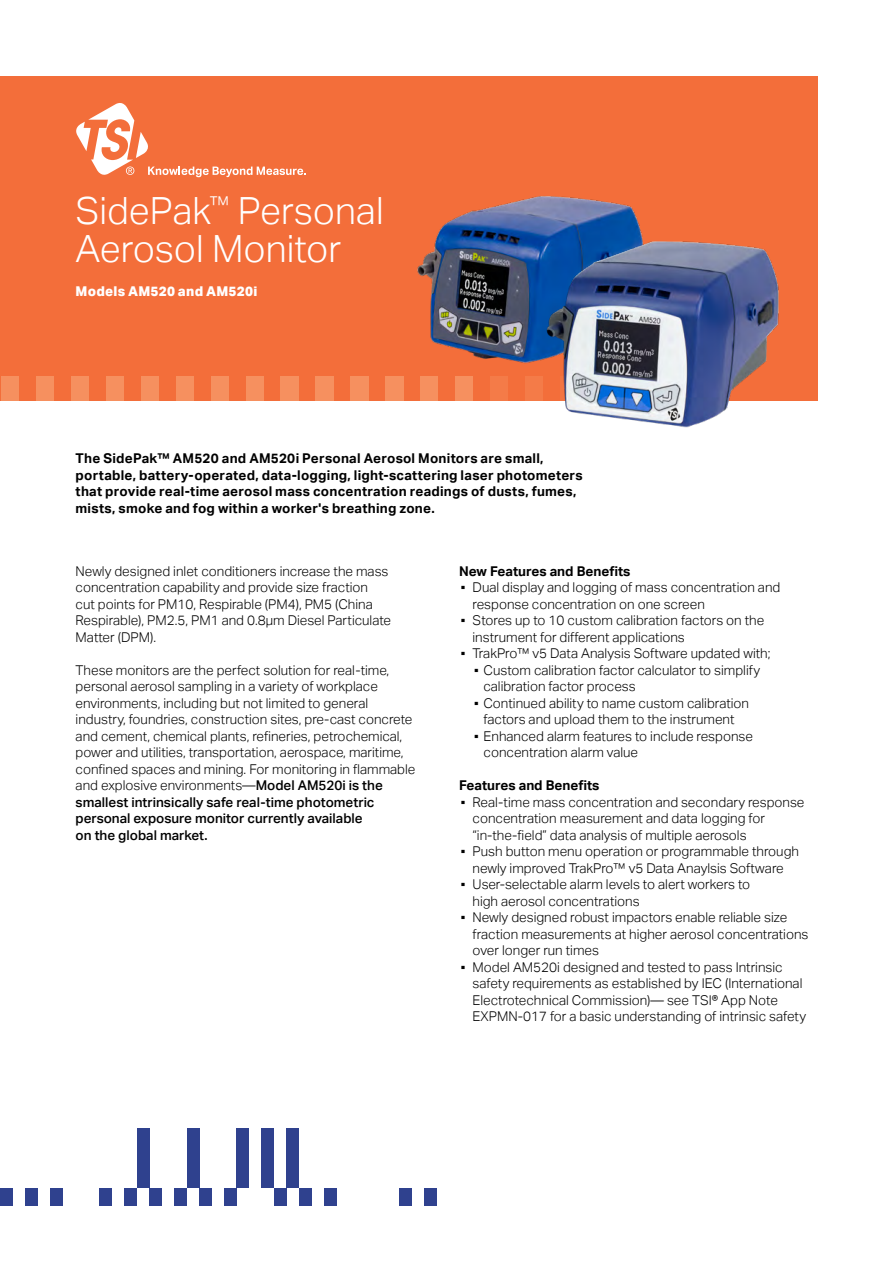
<style>
.page{position:relative;width:893px;height:1263px;background:#fff}
.page>*{position:absolute;margin:0;border:0;box-sizing:border-box;transform-origin:0 0}
.t1{font:300 37.5px/37.5px "Aktiv Grotesk";color:#fff}
.t2{font:300 13.5px/16.5px "Aktiv Grotesk";color:#000}
.t3{font:700 13.5px/16.5px "Aktiv Grotesk";letter-spacing:.015em;color:#000}
.t4{font:800 13.5px "Aktiv Grotesk";letter-spacing:.02em;color:#fff}
.s1{font-weight:500}
.s2{font-weight:400}
</style>
<div class="page">
<div style="left:0;top:76px;width:817px;height:324px;background:#f36e3a"></div>
<div style="left:2px;top:376px;width:17px;height:25px;background:#f6905f"></div>
<div style="left:36px;top:376px;width:18px;height:25px;background:#f6905f"></div>
<div style="left:71px;top:376px;width:18px;height:25px;background:#f6905f"></div>
<div style="left:141px;top:376px;width:18px;height:25px;background:#f6905f"></div>
<div style="left:176px;top:376px;width:18px;height:25px;background:#f6905f"></div>
<div style="left:211px;top:376px;width:18px;height:25px;background:#f6905f"></div>
<div style="left:246px;top:376px;width:18px;height:25px;background:#f6905f"></div>
<div style="left:106px;top:376px;width:18px;height:25px;background:#f6905f"></div>
<div style="left:281px;top:376px;width:17px;height:25px;background:#f6905f"></div>
<div style="left:315px;top:376px;width:18px;height:25px;background:#f6905f"></div>
<div style="left:350px;top:376px;width:18px;height:25px;background:#f6905f"></div>
<div style="left:420px;top:376px;width:18px;height:25px;background:#f6905f"></div>
<div style="left:455px;top:376px;width:18px;height:25px;background:#f6905f"></div>
<div style="left:490px;top:376px;width:18px;height:25px;background:#f47b48"></div>
<div style="left:385px;top:376px;width:18px;height:25px;background:#f6905f"></div>
<div style="left:351px;top:376px;width:18px;height:25px;background:#f6905f"></div>
<svg style="left:76px;top:103px;width:230px;height:75px"></svg>
<div style="left:237px;top:1128px;width:12px;height:60px;background:#2f418e"></div>
<div style="left:187px;top:1128px;width:12px;height:60px;background:#2f418e"></div>
<div style="left:137px;top:1128px;width:13px;height:60px;background:#2f418e"></div>
<div style="left:262px;top:1128px;width:12px;height:60px;background:#2f418e"></div>
<div style="left:287px;top:1128px;width:12px;height:60px;background:#2f418e"></div>
<div style="left:324px;top:1188px;width:12px;height:17px;background:#2f418e"></div>
<div style="left:299px;top:1188px;width:12px;height:17px;background:#2f418e"></div>
<div style="left:224px;top:1188px;width:13px;height:17px;background:#2f418e"></div>
<div style="left:199px;top:1188px;width:13px;height:17px;background:#2f418e"></div>
<div style="left:174px;top:1188px;width:13px;height:17px;background:#2f418e"></div>
<div style="left:150px;top:1188px;width:12px;height:17px;background:#2f418e"></div>
<div style="left:125px;top:1188px;width:12px;height:17px;background:#2f418e"></div>
<div style="left:274px;top:1188px;width:13px;height:17px;background:#2f418e"></div>
<div style="left:100px;top:1188px;width:12px;height:17px;background:#2f418e"></div>
<div style="left:50px;top:1188px;width:12px;height:17px;background:#2f418e"></div>
<div style="left:25px;top:1188px;width:13px;height:17px;background:#2f418e"></div>
<div style="left:0;top:1188px;width:12px;height:17px;background:#2f418e"></div>
<div style="left:424px;top:1188px;width:12px;height:17px;background:#2f418e"></div>
<div style="left:399px;top:1188px;width:13px;height:17px;background:#2f418e"></div>
<img style="left:418px;top:196px;width:217px;height:166px">
<img style="left:519px;top:214px;width:288px;height:214px">
<h1 class="t1" style="left:76px;top:193px;width:310px">SidePak<sup>™</sup> Personal<br>Aerosol Monitor</h1>
<p class="t4" style="left:76px;top:284px;width:183px">Models AM520 and AM520i</p>
<p class="t3" style="left:76px;top:450px;width:509px">The SidePak™ AM520 and AM520i Personal Aerosol Monitors are small, portable, battery-operated, data-logging, light-scattering laser photometers that provide real-time aerosol mass concentration readings of dusts, fumes, mists, smoke and fog within a worker's breathing zone.</p>
<p class="t2" style="left:76px;top:563px;width:317px">Newly designed inlet conditioners increase the mass concentration capability and provide size fraction<br>cut points for PM10, Respirable (PM4), PM5 (China Respirable), PM2.5, PM1 and 0.8µm Diesel Particulate Matter (DPM).</p>
<p class="t2" style="left:76px;top:662px;width:341px">These monitors are the perfect solution for real-time, personal aerosol sampling in a variety of workplace environments, including but not limited to general industry, foundries, construction sites, pre-cast concrete and cement, chemical plants, refineries, petrochemical, power and utilities, transportation, aerospace, maritime, confined spaces and mining. For monitoring in flammable and explosive environments—<span class="s1">Model AM520i is the smallest intrinsically safe real-time photometric personal exposure monitor currently available<br>on the global market.</span></p>
<p class="t3" style="left:459px;top:563px;width:173px">New Features and Benefits</p>
<p class="t2" style="left:472px;top:579px;width:309px;text-indent:-14px"><span class="s2">▪</span> Dual display and logging of mass concentration and response concentration on one screen</p>
<p class="t2" style="left:472px;top:612px;width:293px;text-indent:-14px"><span class="s2">▪</span> Stores up to 10 custom calibration factors on the instrument for different applications</p>
<p class="t2" style="left:459px;top:645px;width:313px"><span class="s2">▪</span> TrakPro™ v5 Data Analysis Software updated with;</p>
<p class="t2" style="left:484px;top:662px;width:278px;text-indent:-11px">▪ Custom calibration factor calculator to simplify calibration factor process</p>
<p class="t2" style="left:472px;top:695px;width:278px;text-align:center">▪ Continued ability to name custom calibration factors and upload them to the instrument</p>
<p class="t2" style="left:484px;top:728px;width:271px;text-indent:-11px">▪ Enhanced alarm features to include response concentration alarm value</p>
<p class="t3" style="left:459px;top:777px;width:142px">Features and Benefits</p>
<p class="t2" style="left:472px;top:794px;width:333px;text-indent:-14px"><span class="s2">▪</span> Real-time mass concentration and secondary response concentration measurement and data logging for “in-the-field” data analysis of multiple aerosols</p>
<p class="t2" style="left:459px;top:843px;width:341px;text-align:center"><span class="s2">▪</span> Push button menu operation or programmable through newly improved TrakPro™ v5 Data Anaylsis Software</p>
<p class="t2" style="left:472px;top:876px;width:279px;text-indent:-14px"><span class="s2">▪</span> User-selectable alarm levels to alert workers to high aerosol concentrations</p>
<p class="t2" style="left:472px;top:909px;width:337px;text-indent:-14px"><span class="s2">▪</span> Newly designed robust impactors enable reliable size fraction measurements at higher aerosol concentrations over longer run times</p>
<p class="t2" style="left:472px;top:959px;width:335px;text-indent:-14px"><span class="s2">▪</span> Model AM520i designed and tested to pass Intrinsic safety requirements as established by IEC (International Electrotechnical Commission)— see TSI® App Note EXPMN-017 for a basic understanding of intrinsic safety</p>
</div>
